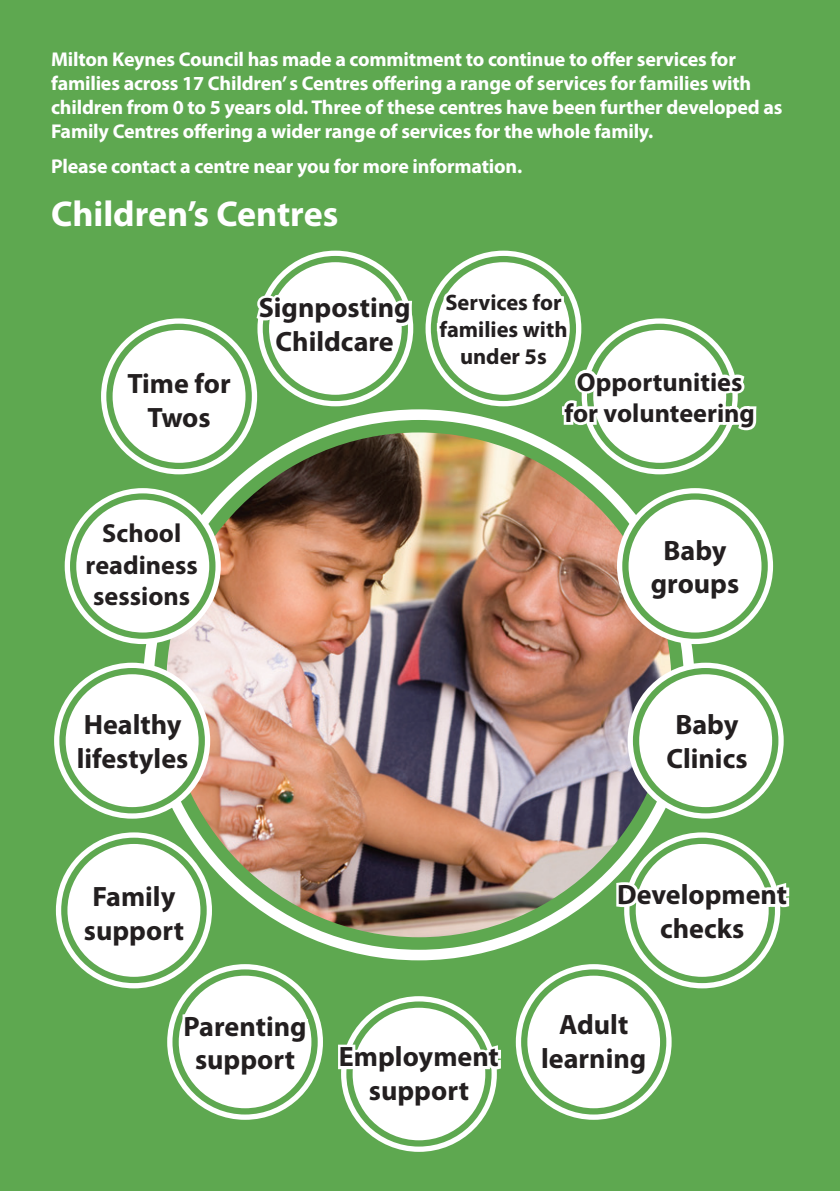
<style>
.page{position:relative;width:840px;height:1191px;background:#fff}
.page>*{position:absolute;margin:0;border:0;box-sizing:border-box;transform-origin:0 0}
.t1{font:700 36px "Myriad Pro";color:#fff}
.t2{font:700 28px/33.6px "Myriad Pro";color:#231f20;text-align:center}
.t3{font:700 26.2px/31.4px "Myriad Pro";color:#231f20;text-align:center}
.t4{font:700 22.4px "Myriad Pro";color:#231f20}
.t5{font:700 20px/24px "Myriad Pro";letter-spacing:-.01em;color:#fff}
</style>
<div class="page">
<div style="left:0;top:0;width:839px;height:1191px;background:#5ea850"></div>
<img style="left:160px;top:427px;width:486px;height:515px">
<div style="left:101px;top:318px;width:156px;height:156px;border:17px solid #fff;border-radius:50%"></div>
<svg style="left:109px;top:327px;width:139px;height:139px"></svg>
<div style="left:106px;top:324px;width:146px;height:145px;border:6px solid #5ea850;border-radius:50%"></div>
<svg style="left:252px;top:250px;width:164px;height:187px"></svg>
<div style="left:54px;top:662px;width:156px;height:156px;border:17px solid #fff;border-radius:50%"></div>
<svg style="left:62px;top:671px;width:140px;height:139px;background:#e6f1e3"></svg>
<div style="left:59px;top:668px;width:146px;height:145px;border:6px solid #5ea850;border-radius:50%"></div>
<div style="left:76px;top:745px;width:9px;height:26px;border:6px solid #fff"></div>
<svg style="left:80px;top:341px;width:156px;height:439px"></svg>
<div style="left:627px;top:662px;width:156px;height:156px;border:17px solid #fff;border-radius:50%"></div>
<svg style="left:635px;top:671px;width:139px;height:139px"></svg>
<img style="left:433px;top:250px;width:327px;height:615px">
<div style="left:623px;top:832px;width:156px;height:156px;border:17px solid #fff;border-radius:50%"></div>
<svg style="left:632px;top:841px;width:139px;height:139px;background:#e8f2e6"></svg>
<div style="left:515px;top:964px;width:156px;height:155px;border:17px solid #fff;border-radius:50%"></div>
<svg style="left:524px;top:972px;width:138px;height:139px"></svg>
<div style="left:539px;top:1045px;width:10px;height:25px;border:6px solid #fff"></div>
<svg style="left:544px;top:877px;width:246px;height:243px"></svg>
<div style="left:56px;top:832px;width:156px;height:156px;border:17px solid #fff;border-radius:50%"></div>
<svg style="left:64px;top:841px;width:139px;height:139px"></svg>
<svg style="left:77px;top:826px;width:235px;height:294px"></svg>
<svg style="left:338px;top:996px;width:163px;height:156px"></svg>
<p class="t5" style="left:51px;top:47px;width:732px">Milton Keynes Council has made a commitment to continue to offer services for families across 17 Children’ s Centres offering a range of services for families with children from 0 to 5 years old. Three of these centres have been further developed as Family Centres offering a wider range of services for the whole family.</p>
<p class="t5" style="left:51px;top:154px;width:472px">Please contact a centre near you for more information.</p>
<p class="t1" style="left:51px;top:190px;width:288px">Children’s Centres</p>
<p class="t2" style="left:127px;top:366px;width:105px">Time for</p>
<p class="t2" style="left:147px;top:400px;width:65px">Twos</p>
<p class="t2" style="left:258px;top:290px;width:153px">Signposting<br>Childcare</p>
<p class="t4" style="left:445px;top:288px;width:118px">Services for</p>
<p class="t4" style="left:439px;top:315px;width:130px">families with</p>
<p class="t4" style="left:459px;top:342px;width:88px">under 5s</p>
<p class="t3" style="left:564px;top:365px;width:192px">Opportunities for volunteering</p>
<p class="t3" style="left:102px;top:517px;width:81px">School</p>
<p class="t3" style="left:86px;top:548px;width:114px;text-align:left">readiness sessions</p>
<p class="t2" style="left:663px;top:532px;width:65px">Baby</p>
<p class="t2" style="left:650px;top:566px;width:90px">groups</p>
<p class="t2" style="left:84px;top:707px;width:99px">Healthy</p>
<p class="t2" style="left:77px;top:741px;width:113px">lifestyles</p>
<p class="t2" style="left:675px;top:707px;width:65px">Baby</p>
<p class="t2" style="left:666px;top:740px;width:83px">Clinics</p>
<p class="t2" style="left:92px;top:878px;width:84px">Family</p>
<p class="t2" style="left:84px;top:912px;width:101px">support</p>
<p class="t2" style="left:617px;top:877px;width:171px">Development</p>
<p class="t2" style="left:659px;top:910px;width:85px">checks</p>
<p class="t2" style="left:183px;top:1008px;width:125px">Parenting</p>
<p class="t2" style="left:195px;top:1042px;width:101px">support</p>
<p class="t2" style="left:339px;top:1039px;width:161px">Employment</p>
<p class="t2" style="left:369px;top:1073px;width:101px">support</p>
<p class="t2" style="left:558px;top:1007px;width:71px">Adult</p>
<p class="t2" style="left:541px;top:1040px;width:107px">learning</p>
</div>
